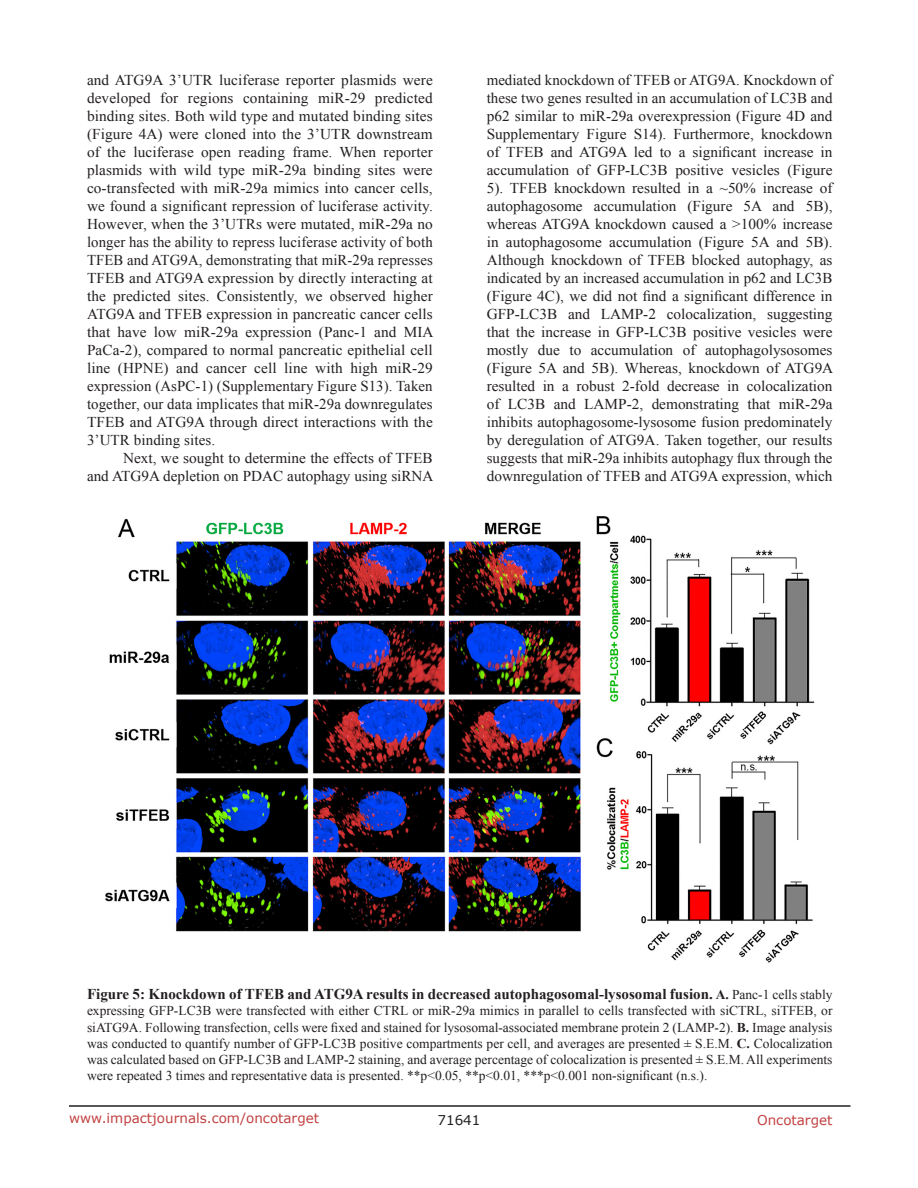
<style>
.page{position:relative;width:918px;height:1188px;background:#fff}
.page>*{position:absolute;margin:0;border:0;box-sizing:border-box;transform-origin:0 0}
.BodyText{font:15px/18px "Times New Roman";color:#231f20;text-align:justify}
.figuretext{font:700 15px "Times New Roman";color:#231f20}
.figuretext-2{font:13.5px/16.2px "Times New Roman";color:#231f20;text-align:justify}
.t1{font:13.5px "Verdana";color:#c24141}
.t2{font:13.5px "Verdana";color:#231f20}
.s1{font-size:13.5px}
.s2{font-weight:400;font-size:13.5px}
.s3{font-weight:700}
</style>
<div class="page">
<hr style="left:69px;top:1105px;width:781px;height:2px;background:#231f20">
<img style="left:105px;top:516px;width:710px;height:447px">
<p class="BodyText" style="left:87px;top:71px;width:348px">and ATG9A 3’UTR luciferase reporter plasmids were developed for regions containing miR-29 predicted binding sites. Both wild type and mutated binding sites (Figure 4A) were cloned into the 3’UTR downstream of the luciferase open reading frame. When reporter plasmids with wild type miR-29a binding sites were co-transfected with miR-29a mimics into cancer cells, we found a significant repression of luciferase activity.<br>However, when the 3’UTRs were mutated, miR-29a no longer has the ability to repress luciferase activity of both TFEB and ATG9A, demonstrating that miR-29a represses TFEB and ATG9A expression by directly interacting at the predicted sites. Consistently, we observed higher ATG9A and TFEB expression in pancreatic cancer cells that have low miR-29a expression (Panc-1 and MIA PaCa-2), compared to normal pancreatic epithelial cell line (HPNE) and cancer cell line with high miR-29 expression (AsPC-1) (Supplementary Figure S13). Taken together, our data implicates that miR-29a downregulates TFEB and ATG9A through direct interactions with the 3’UTR binding sites.</p>
<p class="BodyText" style="left:87px;top:449px;width:348px;text-align:right">Next, we sought to determine the effects of TFEB<br>and ATG9A depletion on PDAC autophagy using siRNA</p>
<p class="BodyText" style="left:487px;top:71px;width:348px">mediated knockdown of TFEB or ATG9A. Knockdown of these two genes resulted in an accumulation of LC3B and p62 similar to miR-29a overexpression (Figure 4D and Supplementary Figure S14). Furthermore, knockdown of TFEB and ATG9A led to a significant increase in accumulation of GFP-LC3B positive vesicles (Figure 5). TFEB knockdown resulted in a ~50% increase of autophagosome accumulation (Figure 5A and 5B), whereas ATG9A knockdown caused a &gt;100% increase in autophagosome accumulation (Figure 5A and 5B).<br>Although knockdown of TFEB blocked autophagy, as indicated by an increased accumulation in p62 and LC3B (Figure 4C), we did not find a significant difference in GFP-LC3B and LAMP-2 colocalization, suggesting that the increase in GFP-LC3B positive vesicles were mostly due to accumulation of autophagolysosomes (Figure 5A and 5B). Whereas, knockdown of ATG9A resulted in a robust 2-fold decrease in colocalization of LC3B and LAMP-2, demonstrating that miR-29a inhibits autophagosome-lysosome fusion predominately by deregulation of ATG9A. Taken together, our results suggests that miR-29a inhibits autophagy flux through the downregulation of TFEB and ATG9A expression, which</p>
<p class="figuretext" style="left:87px;top:984px;width:747px">Figure 5: Knockdown of TFEB and ATG9A results in decreased autophagosomal-lysosomal fusion. <span class="s1">A.</span> <span class="s2">Panc-1 cells stably</span></p>
<p class="figuretext-2" style="left:87px;top:1003px;width:747px">expressing GFP-LC3B were transfected with either CTRL or miR-29a mimics in parallel to cells transfected with siCTRL, siTFEB, or siATG9A. Following transfection, cells were fixed and stained for lysosomal-associated membrane protein 2 (LAMP-2). <span class="s3">B.</span> Image analysis was conducted to quantify number of GFP-LC3B positive compartments per cell, and averages are presented ± S.E.M. <span class="s3">C.</span> Colocalization was calculated based on GFP-LC3B and LAMP-2 staining, and average percentage of colocalization is presented ± S.E.M. All experiments were repeated 3 times and representative data is presented. **p&lt;0.05, **p&lt;0.01, ***p&lt;0.001 non-significant (n.s.).</p>
<p class="t1" style="left:69px;top:1109px;width:252px">www.impactjournals.com/oncotarget</p>
<p class="t2" style="left:438px;top:1111px;width:44px">71641</p>
<p class="t1" style="left:757px;top:1111px;width:77px">Oncotarget</p>
</div>
